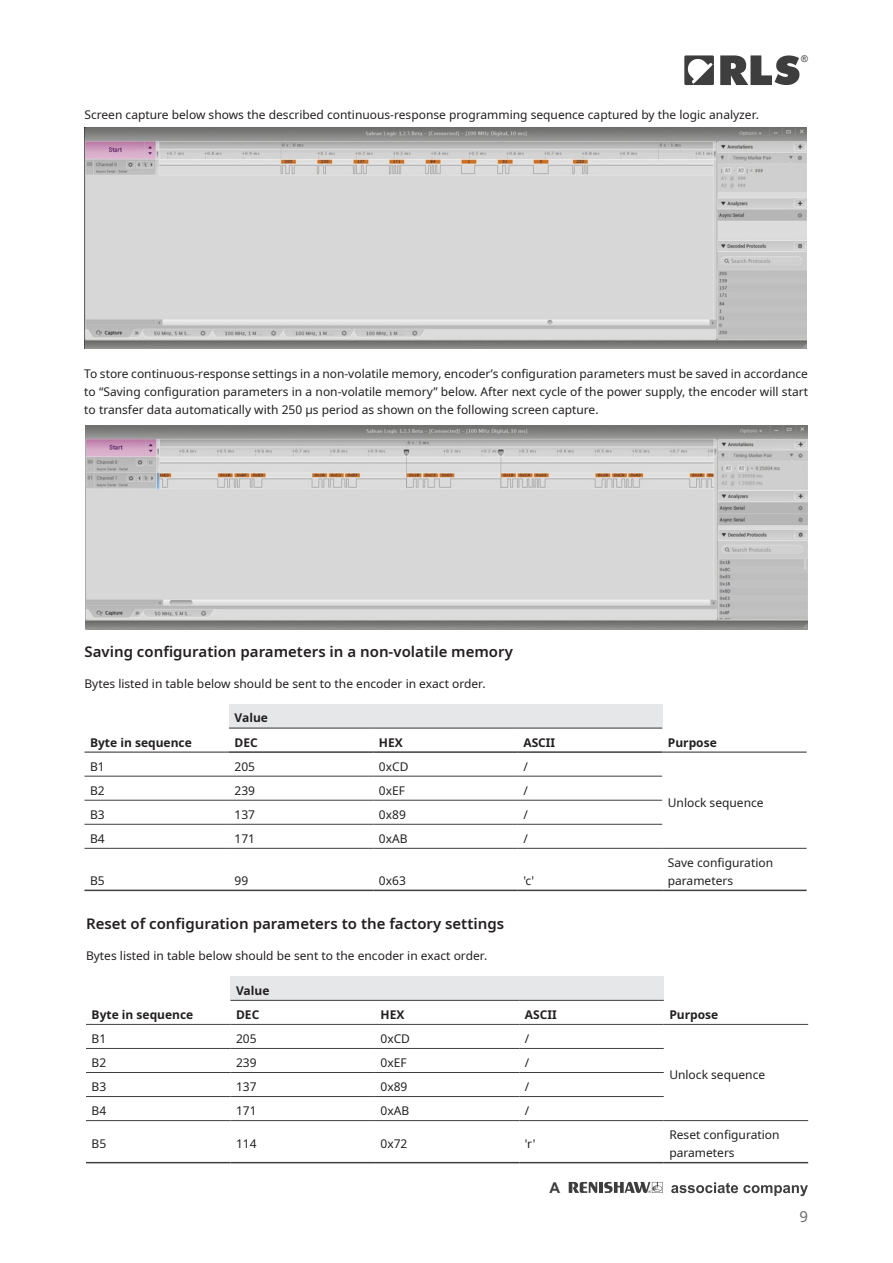
<style>
.page{position:relative;width:893px;height:1263px;background:#fff}
.page>*{position:absolute;margin:0;border:0;box-sizing:border-box;transform-origin:0 0}
.p_H4{font:600 15px "Noto Sans";color:#231f20}
.t1{font:15px "Noto Sans";color:#6c6d70}
.t2{font:700 14.85px "Arial";color:#3e3e3f}
.p_body{font:12px/18px "Noto Sans";color:#231f20}
.p_H4-2{font:12px "Noto Sans";color:#231f20}
.p_body-bold{font:700 12px "Noto Sans";color:#231f20}
.t3{font:9.3px "Arial";color:#3e3e3f}
</style>
<div class="page">
<svg style="left:720px;top:55px;width:79px;height:30px"></svg>
<svg style="left:684px;top:55px;width:30px;height:30px"></svg>
<svg style="left:569px;top:1182px;width:28px;height:11px"></svg>
<hr style="left:599px;top:1182px;width:4px;height:11px;background:#3e3e3f">
<svg style="left:671px;top:1182px;width:137px;height:14px"></svg>
<svg style="left:604px;top:1182px;width:59px;height:11px"></svg>
<img style="left:84px;top:127px;width:722px;height:222px">
<img style="left:85px;top:425px;width:722px;height:204px">
<div style="left:229px;top:704px;width:433px;height:24px;background:#e6e7e9"></div>
<hr style="left:229px;top:728px;width:144px;height:1px;background:#3e3e3f">
<hr style="left:373px;top:728px;width:145px;height:1px;background:#3e3e3f">
<hr style="left:518px;top:728px;width:144px;height:1px;background:#3e3e3f">
<hr style="left:84px;top:776px;width:145px;height:1px;background:#3e3e3f">
<hr style="left:229px;top:776px;width:144px;height:1px;background:#3e3e3f">
<hr style="left:373px;top:776px;width:145px;height:1px;background:#3e3e3f">
<hr style="left:518px;top:776px;width:144px;height:1px;background:#3e3e3f">
<hr style="left:84px;top:800px;width:145px;height:1px;background:#3e3e3f">
<hr style="left:229px;top:800px;width:144px;height:1px;background:#3e3e3f">
<hr style="left:373px;top:800px;width:145px;height:1px;background:#3e3e3f">
<hr style="left:518px;top:800px;width:144px;height:1px;background:#3e3e3f">
<hr style="left:84px;top:824px;width:145px;height:1px;background:#3e3e3f">
<hr style="left:229px;top:824px;width:144px;height:1px;background:#3e3e3f">
<hr style="left:373px;top:824px;width:145px;height:1px;background:#3e3e3f">
<hr style="left:518px;top:824px;width:144px;height:1px;background:#3e3e3f">
<hr style="left:84px;top:848px;width:145px;height:1px;background:#3e3e3f">
<hr style="left:229px;top:848px;width:144px;height:1px;background:#3e3e3f">
<hr style="left:373px;top:848px;width:145px;height:1px;background:#3e3e3f">
<hr style="left:518px;top:848px;width:144px;height:1px;background:#3e3e3f">
<hr style="left:662px;top:848px;width:145px;height:1px;background:#3e3e3f">
<hr style="left:84px;top:890px;width:145px;height:1px;background:#3e3e3f">
<hr style="left:229px;top:890px;width:144px;height:1px;background:#3e3e3f">
<hr style="left:373px;top:890px;width:145px;height:1px;background:#3e3e3f">
<hr style="left:518px;top:890px;width:144px;height:1px;background:#3e3e3f">
<hr style="left:662px;top:890px;width:145px;height:1px;background:#3e3e3f">
<hr style="left:84px;top:751px;width:145px;height:2px;background:#3e3e3f">
<hr style="left:662px;top:751px;width:145px;height:2px;background:#3e3e3f">
<hr style="left:229px;top:751px;width:144px;height:2px;background:#3e3e3f">
<hr style="left:373px;top:751px;width:145px;height:2px;background:#3e3e3f">
<hr style="left:518px;top:751px;width:144px;height:2px;background:#3e3e3f">
<div style="left:230px;top:976px;width:434px;height:24px;background:#e6e7e9"></div>
<hr style="left:230px;top:1000px;width:145px;height:1px;background:#3e3e3f">
<hr style="left:375px;top:1000px;width:144px;height:1px;background:#3e3e3f">
<hr style="left:519px;top:1000px;width:145px;height:1px;background:#3e3e3f">
<hr style="left:86px;top:1048px;width:144px;height:1px;background:#3e3e3f">
<hr style="left:230px;top:1048px;width:145px;height:1px;background:#3e3e3f">
<hr style="left:375px;top:1048px;width:144px;height:1px;background:#3e3e3f">
<hr style="left:519px;top:1048px;width:145px;height:1px;background:#3e3e3f">
<hr style="left:86px;top:1072px;width:144px;height:1px;background:#3e3e3f">
<hr style="left:230px;top:1072px;width:145px;height:1px;background:#3e3e3f">
<hr style="left:375px;top:1072px;width:144px;height:1px;background:#3e3e3f">
<hr style="left:519px;top:1072px;width:145px;height:1px;background:#3e3e3f">
<hr style="left:86px;top:1096px;width:144px;height:1px;background:#3e3e3f">
<hr style="left:230px;top:1096px;width:145px;height:1px;background:#3e3e3f">
<hr style="left:375px;top:1096px;width:144px;height:1px;background:#3e3e3f">
<hr style="left:519px;top:1096px;width:145px;height:1px;background:#3e3e3f">
<hr style="left:86px;top:1120px;width:144px;height:1px;background:#3e3e3f">
<hr style="left:230px;top:1120px;width:145px;height:1px;background:#3e3e3f">
<hr style="left:375px;top:1120px;width:144px;height:1px;background:#3e3e3f">
<hr style="left:519px;top:1120px;width:145px;height:1px;background:#3e3e3f">
<hr style="left:664px;top:1120px;width:144px;height:1px;background:#3e3e3f">
<hr style="left:86px;top:1162px;width:144px;height:1px;background:#3e3e3f">
<hr style="left:230px;top:1162px;width:145px;height:1px;background:#3e3e3f">
<hr style="left:375px;top:1162px;width:144px;height:1px;background:#3e3e3f">
<hr style="left:519px;top:1162px;width:145px;height:1px;background:#3e3e3f">
<hr style="left:664px;top:1162px;width:144px;height:1px;background:#3e3e3f">
<hr style="left:86px;top:1024px;width:144px;height:1px;background:#3e3e3f">
<hr style="left:664px;top:1024px;width:144px;height:1px;background:#3e3e3f">
<hr style="left:230px;top:1024px;width:145px;height:1px;background:#3e3e3f">
<hr style="left:375px;top:1024px;width:144px;height:1px;background:#3e3e3f">
<hr style="left:519px;top:1024px;width:145px;height:1px;background:#3e3e3f">
<p class="p_body" style="left:84px;top:106px;width:676px">Screen capture below shows the described continuous-response programming sequence captured by the logic analyzer.</p>
<p class="t3" style="left:801px;top:53px;width:8px">®</p>
<p class="p_body" style="left:84px;top:364px;width:725px;text-align:justify">To store continuous-response settings in a non-volatile memory, encoder’s configuration parameters must be saved in accordance to “Saving configuration parameters in a non-volatile memory” below. After next cycle of the power supply, the encoder will start to transfer data automatically with 250 μs period as shown on the following screen capture.</p>
<p class="p_H4" style="left:84px;top:641px;width:430px">Saving configuration parameters in a non-volatile memory</p>
<p class="p_H4-2" style="left:84px;top:675px;width:403px">Bytes listed in table below should be sent to the encoder in exact order.</p>
<p class="p_body-bold" style="left:90px;top:734px;width:103px">Byte in sequence</p>
<p class="p_body-bold" style="left:235px;top:710px;width:35px">Value</p>
<p class="p_body-bold" style="left:235px;top:734px;width:25px">DEC</p>
<p class="p_body-bold" style="left:379px;top:734px;width:25px">HEX</p>
<p class="p_body-bold" style="left:523px;top:734px;width:33px">ASCII</p>
<p class="p_body-bold" style="left:668px;top:734px;width:50px">Purpose</p>
<p class="p_body" style="left:90px;top:757px;width:16px">B1</p>
<p class="p_body" style="left:235px;top:757px;width:22px">205</p>
<p class="p_body" style="left:379px;top:757px;width:31px">0xCD</p>
<p class="p_body" style="left:523px;top:757px;width:6px">/</p>
<p class="p_body" style="left:90px;top:781px;width:16px">B2</p>
<p class="p_body" style="left:235px;top:781px;width:22px">239</p>
<p class="p_body" style="left:379px;top:781px;width:28px">0xEF</p>
<p class="p_body" style="left:523px;top:781px;width:6px">/</p>
<p class="p_body" style="left:90px;top:805px;width:16px">B3</p>
<p class="p_body" style="left:235px;top:805px;width:22px">137</p>
<p class="p_body" style="left:379px;top:805px;width:28px">0x89</p>
<p class="p_body" style="left:523px;top:805px;width:6px">/</p>
<p class="p_body" style="left:90px;top:830px;width:16px">B4</p>
<p class="p_body" style="left:235px;top:830px;width:22px">171</p>
<p class="p_body" style="left:379px;top:830px;width:30px">0xAB</p>
<p class="p_body" style="left:523px;top:830px;width:6px">/</p>
<p class="p_body" style="left:90px;top:872px;width:16px">B5</p>
<p class="p_body" style="left:235px;top:872px;width:15px">99</p>
<p class="p_body" style="left:379px;top:872px;width:28px">0x63</p>
<p class="p_body" style="left:523px;top:872px;width:12px">'c'</p>
<p class="p_H4" style="left:86px;top:913px;width:420px">Reset of configuration parameters to the factory settings</p>
<p class="p_H4-2" style="left:86px;top:947px;width:403px">Bytes listed in table below should be sent to the encoder in exact order.</p>
<p class="p_body" style="left:668px;top:793px;width:97px">Unlock sequence</p>
<p class="p_body" style="left:668px;top:854px;width:107px">Save configuration parameters</p>
<p class="p_body-bold" style="left:92px;top:1006px;width:103px">Byte in sequence</p>
<p class="p_body-bold" style="left:236px;top:982px;width:35px">Value</p>
<p class="p_body-bold" style="left:236px;top:1006px;width:25px">DEC</p>
<p class="p_body-bold" style="left:380px;top:1006px;width:25px">HEX</p>
<p class="p_body-bold" style="left:525px;top:1006px;width:33px">ASCII</p>
<p class="p_body-bold" style="left:669px;top:1006px;width:50px">Purpose</p>
<p class="p_body" style="left:92px;top:1030px;width:16px">B1</p>
<p class="p_body" style="left:236px;top:1030px;width:22px">205</p>
<p class="p_body" style="left:380px;top:1030px;width:31px">0xCD</p>
<p class="p_body" style="left:525px;top:1030px;width:6px">/</p>
<p class="p_body" style="left:92px;top:1054px;width:16px">B2</p>
<p class="p_body" style="left:236px;top:1054px;width:22px">239</p>
<p class="p_body" style="left:380px;top:1054px;width:28px">0xEF</p>
<p class="p_body" style="left:525px;top:1054px;width:6px">/</p>
<p class="p_body" style="left:92px;top:1078px;width:16px">B3</p>
<p class="p_body" style="left:236px;top:1078px;width:22px">137</p>
<p class="p_body" style="left:380px;top:1078px;width:28px">0x89</p>
<p class="p_body" style="left:525px;top:1078px;width:6px">/</p>
<p class="p_body" style="left:92px;top:1102px;width:16px">B4</p>
<p class="p_body" style="left:236px;top:1102px;width:22px">171</p>
<p class="p_body" style="left:380px;top:1102px;width:30px">0xAB</p>
<p class="p_body" style="left:525px;top:1102px;width:6px">/</p>
<p class="p_body" style="left:92px;top:1135px;width:16px">B5</p>
<p class="p_body" style="left:236px;top:1135px;width:22px">114</p>
<p class="p_body" style="left:380px;top:1135px;width:28px">0x72</p>
<p class="p_body" style="left:525px;top:1135px;width:12px">'r'</p>
<p class="p_body" style="left:669px;top:1126px;width:112px">Reset configuration parameters</p>
<p class="p_body" style="left:669px;top:1066px;width:97px">Unlock sequence</p>
<p class="t2" style="left:549px;top:1177px;width:12px">A</p>
<p class="t1" style="left:799px;top:1205px;width:10px">9</p>
</div>
